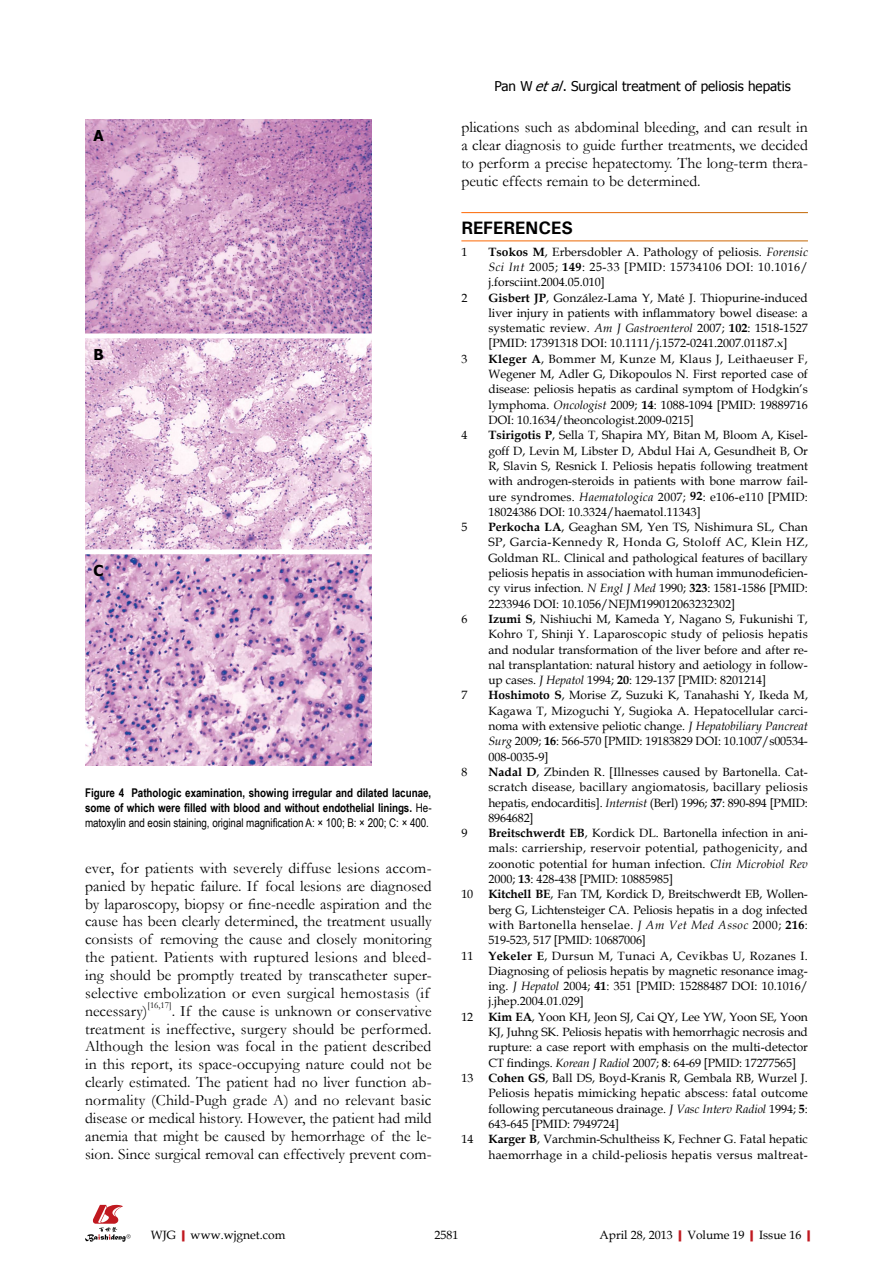
<style>
.page{position:relative;width:893px;height:1263px;background:#fff}
.page>*{position:absolute;margin:0;border:0;box-sizing:border-box;transform-origin:0 0}
.t1{font:700 18px "Univers";color:#000}
.t2{font:15.75px/17.9px "Garamond";color:#000;text-align:justify}
.t3{font:700 15px "Tahoma";color:#000}
.t4{font:13.5px "Tahoma";color:#000}
.t5{font:12px/15.3px "Book Antiqua";color:#000;text-align:justify}
.t6{font:700 12px/15px "Arial Narrow";letter-spacing:-.005em;color:#000;text-align:justify}
.t7{font:12px/15.3px "Book Antiqua";letter-spacing:.025em;color:#000}
.t8{font:9.15px "Garamond";color:#000}
.s1{font-weight:400}
.s2{font-style:italic}
.s3{font-weight:700}
.s4{font-weight:700;color:#c01920}
</style>
<div class="page">
<svg style="left:85px;top:1205px;width:46px;height:37px"></svg>
<img style="left:85px;top:119px;width:287px;height:646px">
<p class="t3" style="left:94px;top:125px;width:12px">A</p>
<p class="t3" style="left:94px;top:344px;width:12px">B</p>
<p class="t3" style="left:94px;top:560px;width:12px">C</p>
<p class="t6" style="left:85px;top:785px;width:348px">Figure 4 Pathologic examination, showing irregular and dilated lacunae, some of which were filled with blood and without endothelial linings. <span class="s1">He&shy;matoxylin and eosin staining, original magnification A: × 100; B: × 200; C: × 400.</span></p>
<p class="t2" style="left:85px;top:859px;width:348px;text-align:left">ever, for patients with severely diffuse lesions accom&shy;panied by hepatic failure. If focal lesions are diagnosed by laparoscopy, biopsy or fine-needle aspiration and the cause has been clearly determined, the treatment usually consists of removing the cause and closely monitoring the patient. Patients with ruptured lesions and bleed&shy;ing should be promptly treated by transcatheter super&shy;selective embolization or even surgical hemostasis (if necessary)</p>
<p class="t8" style="left:148px;top:999px;width:26px">[16,17]</p>
<p class="t2" style="left:85px;top:1001px;width:348px;text-indent:87px">. If the cause is unknown or conservative treatment is ineffective, surgery should be performed.<br>Although the lesion was focal in the patient described in this report, its space-occupying nature could not be clearly estimated. The patient had no liver function ab&shy;normality (Child-Pugh grade A) and no relevant basic disease or medical history. However, the patient had mild anemia that might be caused by hemorrhage of the le&shy;sion. Since surgical removal can effectively prevent com-</p>
<p class="t4" style="left:494px;top:77px;width:298px">Pan W <span class="s2">etal</span>. Surgical treatment of peliosis hepatis</p>
<h2 class="t2" style="left:461px;top:117px;width:348px">plications such as abdominal bleeding, and can result in a clear diagnosis to guide further treatments, we decided to perform a precise hepatectomy. The long-term thera&shy;peutic effects remain to be determined.</h2>
<h1 class="t1" style="left:461px;top:216px;width:113px">REFERENCES</h1>
<p class="t5" style="left:461px;top:244px;width:7px">1</p>
<p class="t5" style="left:488px;top:244px;width:321px"><span class="s3">Tsokos M</span>, Erbersdobler A. Pathology of peliosis. <span class="s2">Forensic Sci Int</span> 2005; <span class="s3">149</span>: 25-33 [PMID: 15734106 DOI: 10.1016/ j.forsciint.2004.05.010]</p>
<p class="t5" style="left:461px;top:290px;width:7px">2</p>
<p class="t5" style="left:488px;top:290px;width:321px"><span class="s3">Gisbert JP</span>, González-Lama Y, Maté J. Thiopurine-induced liver injury in patients with inflammatory bowel disease: a systematic review. <span class="s2">Am J Gastroenterol</span> 2007; <span class="s3">102</span>: 1518-1527 [PMID: 17391318 DOI: 10.1111/j.1572-0241.2007.01187.x]</p>
<p class="t5" style="left:461px;top:351px;width:7px">3</p>
<p class="t5" style="left:488px;top:351px;width:321px"><span class="s3">Kleger A</span>, Bommer M, Kunze M, Klaus J, Leithaeuser F, Wegener M, Adler G, Dikopoulos N. First reported case of disease: peliosis hepatis as cardinal symptom of Hodgkin’s lymphoma. <span class="s2">Oncologist</span> 2009; <span class="s3">14</span>: 1088-1094 [PMID: 19889716<br>DOI: 10.1634/theoncologist.2009-0215]</p>
<p class="t5" style="left:461px;top:427px;width:7px">4</p>
<p class="t5" style="left:488px;top:427px;width:321px"><span class="s3">Tsirigotis P</span>, Sella T, Shapira MY, Bitan M, Bloom A, Kisel&shy;goff D, Levin M, Libster D, Abdul Hai A, Gesundheit B, Or R, Slavin S, Resnick I. Peliosis hepatis following treatment with androgen-steroids in patients with bone marrow fail&shy;ure syndromes. <span class="s2">Haematologica</span> 2007; <span class="s3">92</span>: e106-e110 [PMID:<br>18024386 DOI: 10.3324/haematol.11343]</p>
<p class="t5" style="left:461px;top:519px;width:7px">5</p>
<p class="t5" style="left:488px;top:519px;width:321px"><span class="s3">Perkocha LA</span>, Geaghan SM, Yen TS, Nishimura SL, Chan SP, Garcia-Kennedy R, Honda G, Stoloff AC, Klein HZ, Goldman RL. Clinical and pathological features of bacillary peliosis hepatis in association with human immunodeficien&shy;cy virus infection. <span class="s2">N Engl J Med</span> 1990; <span class="s3">323</span>: 1581-1586 [PMID:<br>2233946 DOI: 10.1056/NEJM199012063232302]</p>
<p class="t5" style="left:461px;top:611px;width:7px">6</p>
<p class="t5" style="left:488px;top:611px;width:321px"><span class="s3">Izumi S</span>, Nishiuchi M, Kameda Y, Nagano S, Fukunishi T, Kohro T, Shinji Y. Laparoscopic study of peliosis hepatis and nodular transformation of the liver before and after re&shy;nal transplantation: natural history and aetiology in follow&shy;up cases. <span class="s2">J Hepatol</span> 1994; <span class="s3">20</span>: 129-137 [PMID: 8201214]</p>
<p class="t5" style="left:461px;top:687px;width:7px">7</p>
<p class="t5" style="left:488px;top:687px;width:321px"><span class="s3">Hoshimoto S</span>, Morise Z, Suzuki K, Tanahashi Y, Ikeda M, Kagawa T, Mizoguchi Y, Sugioka A. Hepatocellular carci&shy;noma with extensive peliotic change. <span class="s2">J Hepatobiliary Pancreat Surg</span> 2009; <span class="s3">16</span>: 566-570 [PMID: 19183829 DOI: 10.1007/s00534- 008-0035-9]</p>
<p class="t5" style="left:461px;top:764px;width:7px">8</p>
<p class="t5" style="left:488px;top:764px;width:321px"><span class="s3">Nadal D</span>, Zbinden R. [Illnesses caused by Bartonella. Cat&shy;scratch disease, bacillary angiomatosis, bacillary peliosis hepatis, endocarditis]. <span class="s2">Internist</span> (Berl) 1996; <span class="s3">37</span>: 890-894 [PMID:<br>8964682]</p>
<p class="t5" style="left:461px;top:825px;width:7px">9</p>
<p class="t5" style="left:488px;top:825px;width:321px"><span class="s3">Breitschwerdt EB</span>, Kordick DL. Bartonella infection in ani&shy;mals: carriership, reservoir potential, pathogenicity, and zoonotic potential for human infection. <span class="s2">Clin Microbiol Rev </span>2000; <span class="s3">13</span>: 428-438 [PMID: 10885985]</p>
<p class="t5" style="left:461px;top:886px;width:13px">10</p>
<p class="t5" style="left:488px;top:886px;width:321px"><span class="s3">Kitchell BE</span>, Fan TM, Kordick D, Breitschwerdt EB, Wollen&shy;berg G, Lichtensteiger CA. Peliosis hepatis in a dog infected with Bartonella henselae. <span class="s2">J Am Vet Med Assoc</span> 2000; <span class="s3">216</span>:<br>519-523, 517 [PMID: 10687006]</p>
<p class="t5" style="left:461px;top:947px;width:13px">11</p>
<p class="t5" style="left:488px;top:947px;width:321px"><span class="s3">Yekeler E</span>, Dursun M, Tunaci A, Cevikbas U, Rozanes I.<br>Diagnosing of peliosis hepatis by magnetic resonance imag&shy;ing. <span class="s2">J Hepatol</span> 2004; <span class="s3">41</span>: 351 [PMID: 15288487 DOI: 10.1016/ j.jhep.2004.01.029]</p>
<p class="t5" style="left:461px;top:1009px;width:13px">12</p>
<p class="t5" style="left:488px;top:1009px;width:321px"><span class="s3">Kim EA</span>, Yoon KH, Jeon SJ, Cai QY, Lee YW, Yoon SE, Yoon</p>
<p class="t5" style="left:488px;top:1024px;width:321px">KJ, Juhng SK. Peliosis hepatis with hemorrhagic necrosis and</p>
<p class="t5" style="left:488px;top:1039px;width:321px">rupture: a case report with emphasis on the multi-detector</p>
<p class="t5" style="left:488px;top:1055px;width:309px">CT findings. <span class="s2">Korean J Radiol</span> 2007; <span class="s3">8</span>: 64-69 [PMID: 17277565]</p>
<p class="t5" style="left:461px;top:1070px;width:348px">13 <span class="s3">Cohen GS</span>, Ball DS, Boyd-Kranis R, Gembala RB, Wurzel J.</p>
<p class="t5" style="left:488px;top:1085px;width:321px">Peliosis hepatis mimicking hepatic abscess: fatal outcome</p>
<p class="t5" style="left:488px;top:1100px;width:321px">following percutaneous drainage. <span class="s2">J Vasc Interv Radiol</span> 1994; <span class="s3">5</span>:</p>
<p class="t5" style="left:488px;top:1116px;width:132px">643-645 [PMID: 7949724]</p>
<p class="t5" style="left:461px;top:1131px;width:13px">14</p>
<p class="t7" style="left:488px;top:1131px;width:321px"><span class="s3">Karger B</span>, Varchmin-Schultheiss K, Fechner G. Fatal hepatic haemorrhage in a child-peliosis hepatis versus maltreat-</p>
<p class="t5" style="left:151px;top:1226px;width:136px">WJG<span class="s4">|</span>www.wjgnet.com</p>
<p class="t5" style="left:434px;top:1226px;width:25px">2581</p>
<p class="t5" style="left:599px;top:1226px;width:218px">April 28, 2013<span class="s4">|</span>Volume 19<span class="s4">|</span>Issue 16<span class="s4">|</span></p>
</div>
